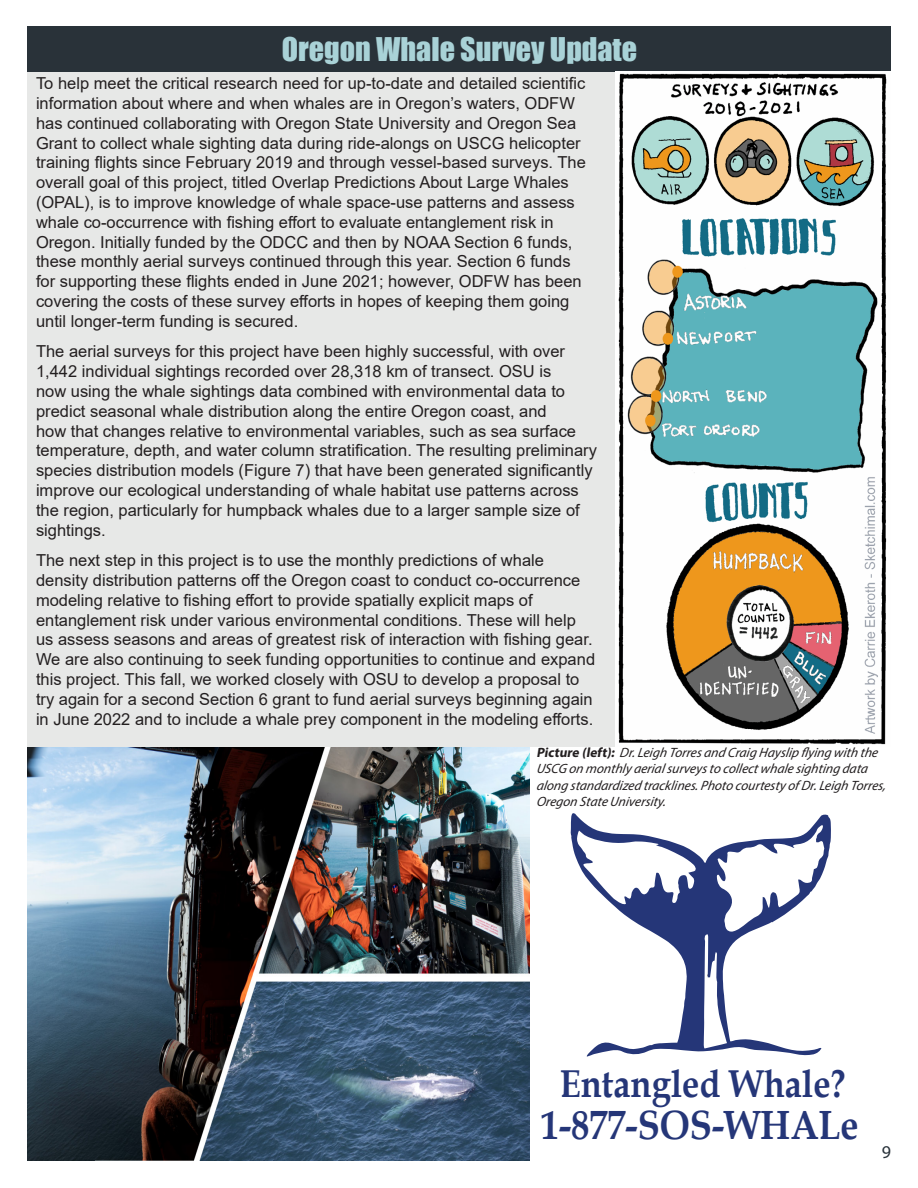
<style>
.page{position:relative;width:918px;height:1188px;background:#fff}
.page>*{position:absolute;margin:0;border:0;box-sizing:border-box;transform-origin:0 0}
.t1{font:700 40.8px "Book Antiqua";color:#253678;scale:.89 1}
.t2{font:700 38.85px "Book Antiqua";color:#253678;scale:.89 1}
.t3{font:30px "Impact";color:#a9d2d7}
.t4{font:18px "Myriad Pro";color:#273139}
.t5{font:16.5px/19.8px "Arial";color:#231f20}
.t6{font:italic 13.5px/16.2px "Myriad Pro";color:#231f20}
.s1{font-weight:700}
</style>
<div class="page">
<div style="left:27px;top:26px;width:588px;height:721px;background:#e7e8e7"></div>
<div style="left:28px;top:26px;width:863px;height:45px;background:#293239"></div>
<img style="left:618px;top:73px;width:269px;height:672px">
<svg style="left:570px;top:813px;width:261px;height:244px"></svg>
<img style="left:27px;top:747px;width:502px;height:414px">
<p class="t3" style="left:282px;top:26px;width:357px">Oregon Whale Survey Update</p>
<p class="t5" style="left:36px;top:73px;width:551px">To help meet the critical research need for up-to-date and detailed scientific information about where and when whales are in Oregon’s waters, ODFW has continued collaborating with Oregon State University and Oregon Sea Grant to collect whale sighting data during ride-alongs on USCG helicopter training flights since February 2019 and through vessel-based surveys. The overall goal of this project, titled Overlap Predictions About Large Whales (OPAL), is to improve knowledge of whale space-use patterns and assess whale co-occurrence with fishing effort to evaluate entanglement risk in Oregon. Initially funded by the ODCC and then by NOAA Section 6 funds, these monthly aerial surveys continued through this year. Section 6 funds for supporting these flights ended in June 2021; however, ODFW has been covering the costs of these survey efforts in hopes of keeping them going until longer-term funding is secured.</p>
<p class="t5" style="left:36px;top:342px;width:562px">The aerial surveys for this project have been highly successful, with over 1,442 individual sightings recorded over 28,318 km of transect. OSU is<br>now using the whale sightings data combined with environmental data to predict seasonal whale distribution along the entire Oregon coast, and<br>how that changes relative to environmental variables, such as sea surface temperature, depth, and water column stratification. The resulting preliminary species distribution models (Figure 7) that have been generated significantly improve our ecological understanding of whale habitat use patterns across the region, particularly for humpback whales due to a larger sample size of sightings.</p>
<p class="t5" style="left:36px;top:550px;width:561px">The next step in this project is to use the monthly predictions of whale density distribution patterns off the Oregon coast to conduct co-occurrence modeling relative to fishing effort to provide spatially explicit maps of entanglement risk under various environmental conditions. These will help us assess seasons and areas of greatest risk of interaction with fishing gear.<br>We are also continuing to seek funding opportunities to continue and expand this project. This fall, we worked closely with OSU to develop a proposal to try again for a second Section 6 grant to fund aerial surveys beginning again in June 2022 and to include a whale prey component in the modeling efforts.</p>
<p class="t6" style="left:536px;top:744px;width:351px"><span class="s1">Picture (left):</span> Dr.Leigh Torres and Craig Hayslip flying with the USCG on monthly aerialsurveys to collectwhale sighting data along standardized tracklines.Photo courtesty of Dr.Leigh Torres, Oregon State University.</p>
<p class="t2" style="left:560px;top:1057px;width:323px">Entangled Whale?</p>
<p class="t1" style="left:541px;top:1097px;width:358px">1-877-SOS-WHALe</p>
<p class="t4" style="left:882px;top:1141px;width:11px">9</p>
</div>
